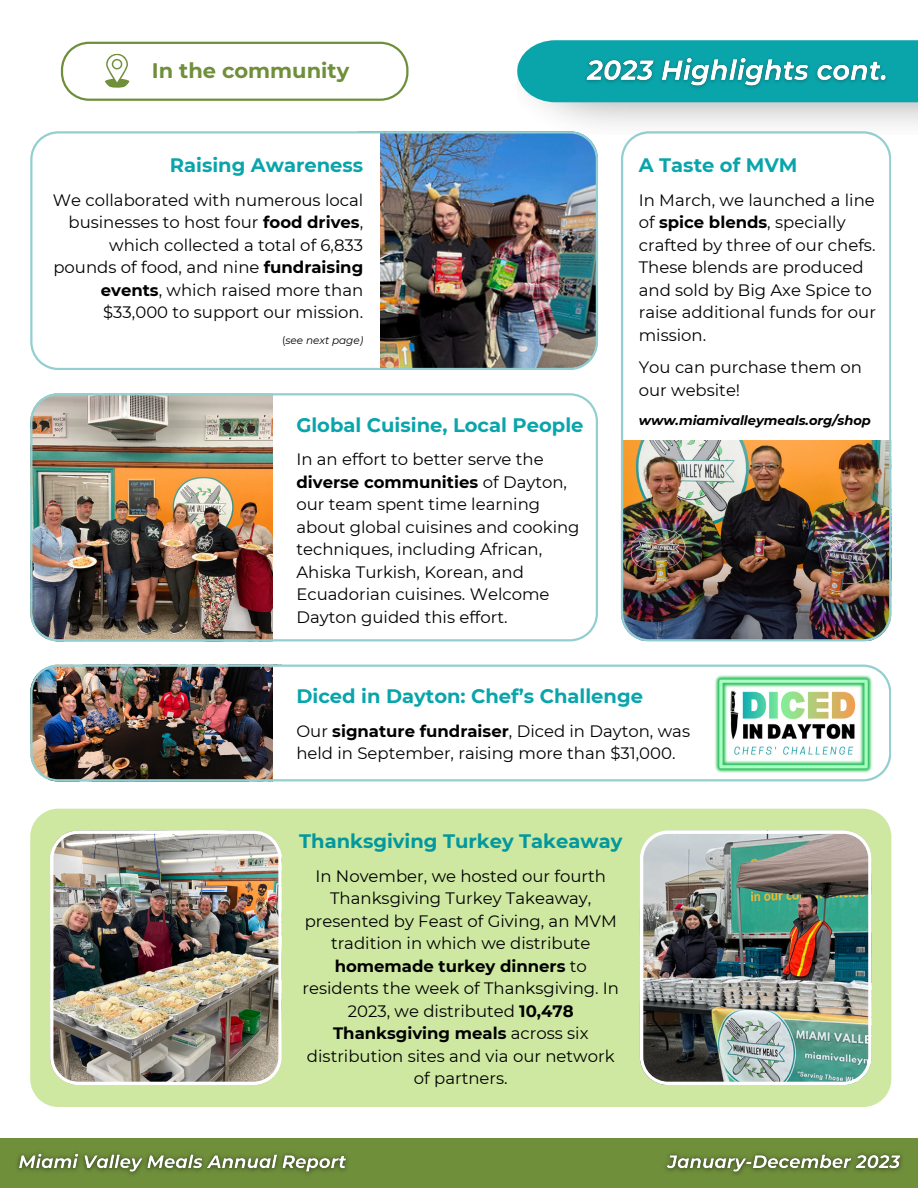
<style>
.page{position:relative;width:918px;height:1188px;background:#fff}
.page>*{position:absolute;margin:0;border:0;box-sizing:border-box;transform-origin:0 0}
.t1{font:700 21px "Montserrat";color:#6f8f3b}
.t2{font:700 19.5px "Montserrat";color:#09a5ab}
.t3{font:700 19.5px "Montserrat";color:#03989e}
.t4{font:16.5px/22.5px "Montserrat";color:#000}
.t5{font:italic 700 13.05px "Montserrat";color:#000}
.t6{font:italic 10.5px "Montserrat";color:#000}
.s1{font-weight:700}
.s2{font-style:normal}
</style>
<div class="page">
<div style="left:0;top:1139px;width:918px;height:49px;background:#6f8f3b"></div>
<svg style="left:61px;top:42px;width:347px;height:59px"></svg>
<img style="left:30px;top:131px;width:568px;height:239px">
<img style="left:30px;top:393px;width:568px;height:248px">
<img style="left:621px;top:135px;width:270px;height:506px">
<img style="left:30px;top:665px;width:861px;height:116px">
<img style="left:708px;top:664px;width:170px;height:118px">
<div style="left:30px;top:809px;width:861px;height:298px;background:#cee8a2"></div>
<img style="left:640px;top:831px;width:232px;height:254px">
<img style="left:50px;top:831px;width:232px;height:254px">
<svg style="left:517px;top:40px;width:401px;height:62px;background:#15a9af"></svg>
<img style="left:580px;top:53px;width:312px;height:40px">
<img style="left:17px;top:1153px;width:885px;height:22px">
<p class="t1" style="left:152px;top:58px;width:199px">In the community</p>
<p class="t2" style="left:170px;top:153px;width:195px">Raising Awareness</p>
<p class="t4" style="left:53px;top:189px;width:312px;text-align:right">We collaborated with numerous local businesses to host four <span class="s1">food drives</span>, which collected a total of 6,833 pounds of food, and nine <span class="s1">fundraising events</span>, which raised more than $33,000 to support our mission.</p>
<p class="t6" style="left:282px;top:334px;width:83px"><span class="s2">(</span>see next page)</p>
<p class="t2" style="left:296px;top:413px;width:289px">Global Cuisine, Local People</p>
<p class="t4" style="left:296px;top:448px;width:285px">In an effort to better serve the <span class="s1">diverse communities</span> of Dayton, our team spent time learning about global cuisines and cooking techniques, including African,<br>Ahiska Turkish, Korean, and<br>Ecuadorian cuisines. Welcome<br>Dayton guided this effort.</p>
<p class="t2" style="left:639px;top:153px;width:160px">A Taste of MVM</p>
<p class="t4" style="left:639px;top:189px;width:239px">In March, we launched a line of <span class="s1">spice blends</span>, specially crafted by three of our chefs.<br>These blends are produced and sold by Big Axe Spice to raise additional funds for our mission.</p>
<p class="t4" style="left:639px;top:356px;width:225px">You can purchase them on our website!</p>
<p class="t5" style="left:639px;top:412px;width:234px">www.miamivalleymeals.org/shop</p>
<p class="t2" style="left:296px;top:684px;width:348px">Diced in Dayton: Chef’s Challenge</p>
<p class="t4" style="left:296px;top:720px;width:395px">Our <span class="s1">signature fundraiser</span>, Diced in Dayton, was held in September, raising more than $31,000.</p>
<p class="t3" style="left:299px;top:829px;width:325px">Thanksgiving Turkey Takeaway</p>
<p class="t4" style="left:302px;top:864px;width:318px;text-align:center">In November, we hosted our fourth<br>Thanksgiving Turkey Takeaway, presented by Feast of Giving, an MVM tradition in which we distribute <span class="s1">homemade turkey dinners</span> to residents the week of Thanksgiving. In<br>2023, we distributed <span class="s1">10,478<br>Thanksgiving meals</span> across six distribution sites and via our network of partners.</p>
</div>
